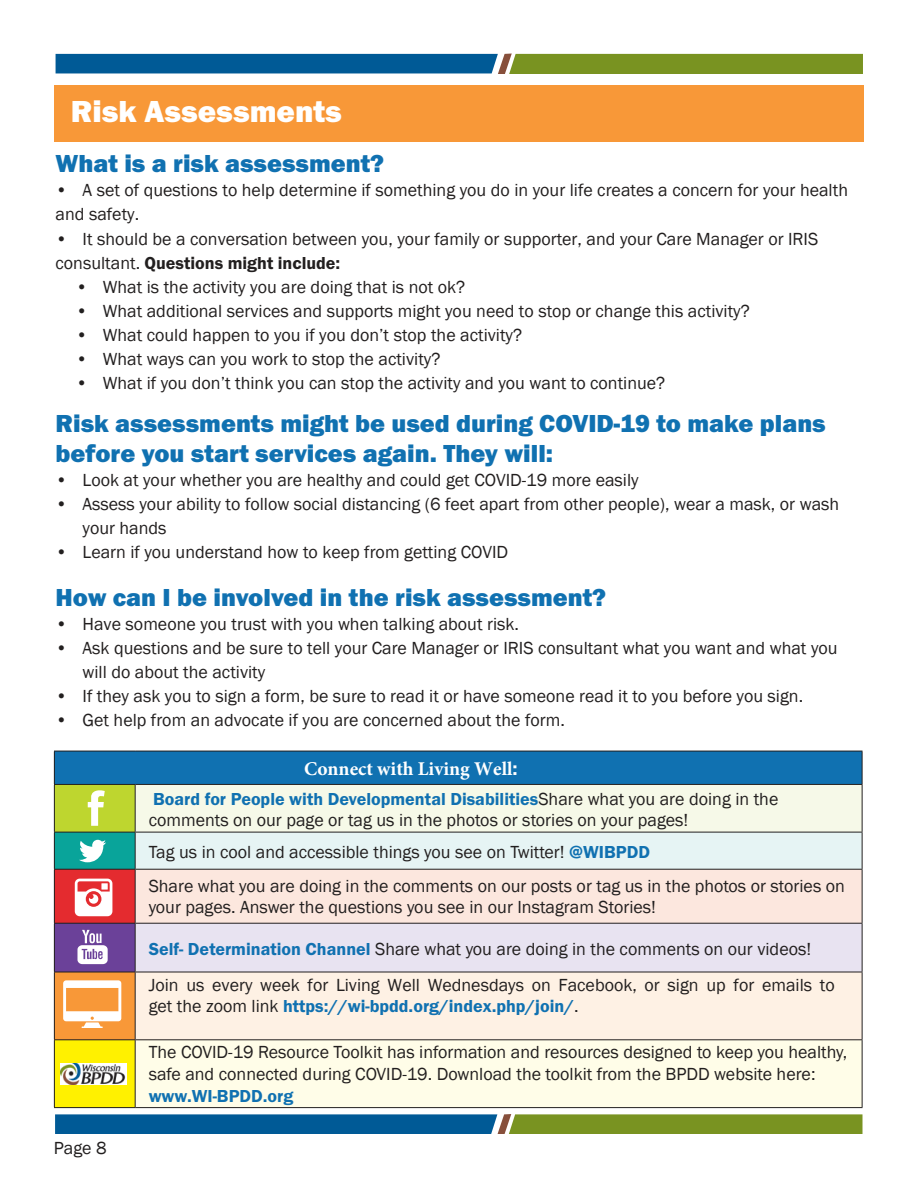
<style>
.page{position:relative;width:918px;height:1188px;background:#fff}
.page>*{position:absolute;margin:0;border:0;box-sizing:border-box;transform-origin:0 0}
.t1{font:800 31.5px "Franklin Gothic Itc T";color:#fff}
.t2{font:800 25.5px/30.6px "Franklin Gothic Itc T";color:#1071b1}
.t3{font:700 19.5px "Minion Pro";color:#fff}
.t4{font:18px/24px "Franklin Gothic";color:#221f1f}
.t5{font:600 18px "Franklin Gothic Itc T";color:#1071b1}
.t6{font:600 18px "Franklin Gothic Itc T";color:#221f1f}
.s1{font-style:inherit}
.s2{font-family:"Franklin Gothic";font-weight:400}
.s3{font-family:"Franklin Gothic Itc T";font-weight:600}
.s4{font-family:"Franklin Gothic";font-weight:400;color:#221f1f}
.s5{font-family:"Franklin Gothic Itc T";font-weight:600;color:#1071b1}
</style>
<div class="page">
<div style="left:54px;top:751px;width:808px;height:33px;background:#1071b1"></div>
<div style="left:54px;top:784px;width:81px;height:48px;background:#bed62f"></div>
<div style="left:135px;top:784px;width:727px;height:48px;background:#f6f9e8"></div>
<div style="left:54px;top:832px;width:81px;height:37px;background:#09a49a"></div>
<div style="left:135px;top:832px;width:727px;height:37px;background:#e6f4f4"></div>
<div style="left:54px;top:869px;width:81px;height:54px;background:#e42b2f"></div>
<div style="left:135px;top:869px;width:727px;height:54px;background:#fce7de"></div>
<div style="left:54px;top:923px;width:81px;height:49px;background:#6b4199"></div>
<div style="left:135px;top:923px;width:727px;height:49px;background:#e8e3f1"></div>
<div style="left:54px;top:972px;width:81px;height:68px;background:#f89838"></div>
<div style="left:135px;top:972px;width:727px;height:68px;background:#fef1e4"></div>
<div style="left:54px;top:1040px;width:81px;height:68px;background:#fff100"></div>
<div style="left:135px;top:1040px;width:727px;height:68px;background:#fffde8"></div>
<hr style="left:54px;top:751px;width:81px;height:1px;background:#221f1f">
<hr style="left:54px;top:751px;width:1px;height:33px;background:#221f1f">
<hr style="left:135px;top:751px;width:728px;height:1px;background:#221f1f">
<hr style="left:862px;top:751px;width:1px;height:33px;background:#221f1f">
<hr style="left:54px;top:784px;width:81px;height:1px;background:#221f1f">
<hr style="left:54px;top:785px;width:1px;height:47px;background:#221f1f">
<hr style="left:135px;top:784px;width:728px;height:1px;background:#221f1f">
<hr style="left:135px;top:785px;width:1px;height:47px;background:#221f1f">
<hr style="left:862px;top:785px;width:1px;height:47px;background:#221f1f">
<hr style="left:54px;top:832px;width:81px;height:1px;background:#221f1f">
<hr style="left:54px;top:832px;width:1px;height:37px;background:#221f1f">
<hr style="left:135px;top:832px;width:728px;height:1px;background:#221f1f">
<hr style="left:135px;top:832px;width:1px;height:37px;background:#221f1f">
<hr style="left:862px;top:832px;width:1px;height:37px;background:#221f1f">
<hr style="left:54px;top:869px;width:81px;height:1px;background:#221f1f">
<hr style="left:54px;top:870px;width:1px;height:53px;background:#221f1f">
<hr style="left:135px;top:869px;width:728px;height:1px;background:#221f1f">
<hr style="left:135px;top:870px;width:1px;height:53px;background:#221f1f">
<hr style="left:862px;top:870px;width:1px;height:53px;background:#221f1f">
<hr style="left:54px;top:923px;width:81px;height:1px;background:#221f1f">
<hr style="left:54px;top:924px;width:1px;height:48px;background:#221f1f">
<hr style="left:135px;top:923px;width:728px;height:1px;background:#221f1f">
<hr style="left:135px;top:924px;width:1px;height:48px;background:#221f1f">
<hr style="left:862px;top:924px;width:1px;height:48px;background:#221f1f">
<hr style="left:54px;top:972px;width:81px;height:1px;background:#221f1f">
<hr style="left:54px;top:972px;width:1px;height:67px;background:#221f1f">
<hr style="left:135px;top:972px;width:728px;height:1px;background:#221f1f">
<hr style="left:135px;top:972px;width:1px;height:67px;background:#221f1f">
<hr style="left:862px;top:972px;width:1px;height:67px;background:#221f1f">
<hr style="left:54px;top:1039px;width:81px;height:1px;background:#221f1f">
<hr style="left:54px;top:1040px;width:1px;height:67px;background:#221f1f">
<hr style="left:135px;top:1039px;width:728px;height:1px;background:#221f1f">
<hr style="left:135px;top:1040px;width:1px;height:67px;background:#221f1f">
<hr style="left:862px;top:1040px;width:1px;height:67px;background:#221f1f">
<hr style="left:54px;top:1107px;width:81px;height:1px;background:#221f1f">
<hr style="left:135px;top:1107px;width:728px;height:1px;background:#221f1f">
<svg style="left:88px;top:790px;width:17px;height:36px"></svg>
<svg style="left:79px;top:840px;width:27px;height:22px"></svg>
<svg style="left:75px;top:879px;width:37px;height:37px"></svg>
<div style="left:101px;top:883px;width:7px;height:7px;background:#fff"></div>
<svg style="left:77px;top:930px;width:31px;height:34px"></svg>
<svg style="left:63px;top:980px;width:58px;height:41px"></svg>
<svg style="left:82px;top:1027px;width:21px;height:1px"></svg>
<svg style="left:56px;top:54px;width:807px;height:19px;background:#387463"></svg>
<svg style="left:55px;top:1114px;width:807px;height:20px;background:#3c7766"></svg>
<div style="left:54px;top:85px;width:810px;height:57px;background:#f89838"></div>
<img style="left:61px;top:1063px;width:65px;height:22px">
<h1 class="t1" style="left:71px;top:100px;width:273px">Risk Assessments</h1>
<h2 class="t2" style="left:56px;top:150px;width:330px">What is a risk assessment?</h2>
<p class="t4" style="left:56px;top:179px;width:794px">• A set of questions to help determine i<span class="s1">f</span> something you do in your life creates a concern for your health and safety.</p>
<p class="t4" style="left:56px;top:228px;width:764px">• It should be a conversation between you, your family or supporter, and your Care Manager or IRIS</p>
<p class="t6" style="left:56px;top:256px;width:286px"><span class="s2">consultant.</span> Questions might include:</p>
<p class="t4" style="left:76px;top:276px;width:391px">• What is the activity you are doing that is not ok?</p>
<p class="t4" style="left:76px;top:300px;width:675px">• What additional services and supports might you need to stop or change this activity?</p>
<p class="t4" style="left:76px;top:324px;width:448px">• What could happen to you if you don’t stop the activity?</p>
<p class="t4" style="left:76px;top:348px;width:366px">• What ways can you work to stop the activity?</p>
<p class="t4" style="left:76px;top:372px;width:591px">• What if you don’t think you can stop the activity and you want to continue?</p>
<h2 class="t2" style="left:56px;top:410px;width:772px">Risk assessments might be used during COVID-19 to make plans before you start services again. They will:</h2>
<p class="t4" style="left:56px;top:469px;width:585px">• Look at your whether you are healthy and could get COVID-19 more easily</p>
<p class="t4" style="left:83px;top:493px;width:758px;text-indent:-27px">• Assess your ability to follow social distancing (6 feet apart from other people), wear a mask, or wash your hands</p>
<p class="t4" style="left:56px;top:541px;width:454px">• Learn if you understand how to keep from getting COVID</p>
<h2 class="t2" style="left:56px;top:584px;width:552px">How can I be involved in the risk assessment?</h2>
<p class="t4" style="left:56px;top:613px;width:465px">• Have someone you trust with you when talking about risk.</p>
<p class="t4" style="left:83px;top:637px;width:757px;text-indent:-27px">• Ask questions and be sure to tell your Care Manager or IRIS consultant what you want and what you will do about the activity</p>
<p class="t4" style="left:56px;top:685px;width:749px">• If they ask you to sign a form, be sure to read it or have someone read it to you before you sign.</p>
<p class="t4" style="left:56px;top:709px;width:511px">• Get help from an advocate if you are concerned about the form.</p>
<p class="t4" style="left:54px;top:1137px;width:54px">Page 8</p>
<p class="t3" style="left:304px;top:755px;width:215px">Connect with Living Well<span class="s3">:</span></p>
<p class="t5" style="left:153px;top:792px;width:627px">Board for People with Developmental Disabilities<span class="s4">Share what you are doing in the</span></p>
<p class="t4" style="left:149px;top:805px;width:541px;line-height:31.7px">comments on our page or tag us in the photos or stories on your pages!<br>Tag us in cool and accessible things you see on Twitter! <span class="s5">@WIBPDD</span></p>
<p class="t4" style="left:149px;top:876px;width:698px;line-height:21.6px">Share what you are doing in the comments on our posts or tag us in the photos or stories on your pages. Answer the questions you see in our Instagram Stories!</p>
<p class="t4" style="left:149px;top:932px;width:688px;line-height:36px"><span class="s5">Self- Determination Channel</span> Share what you are doing in the comments on our videos!<br>Join us every week for Living Well Wednesdays on Facebook, or sign up for emails to</p>
<p class="t5" style="left:149px;top:1000px;width:431px"><span class="s4">get the zoom link</span> https://wi-bpdd.org/index.php/join/<span class="s4">.</span></p>
<p class="t4" style="left:149px;top:1043px;width:700px;line-height:21.6px">The COVID-19 Resource Toolkit has information and resources designed to keep you healthy, safe and connected during COVID-19. Download the toolkit from the BPDD website here:</p>
<p class="t5" style="left:149px;top:1089px;width:146px">www.WI-BPDD.org</p>
</div>
